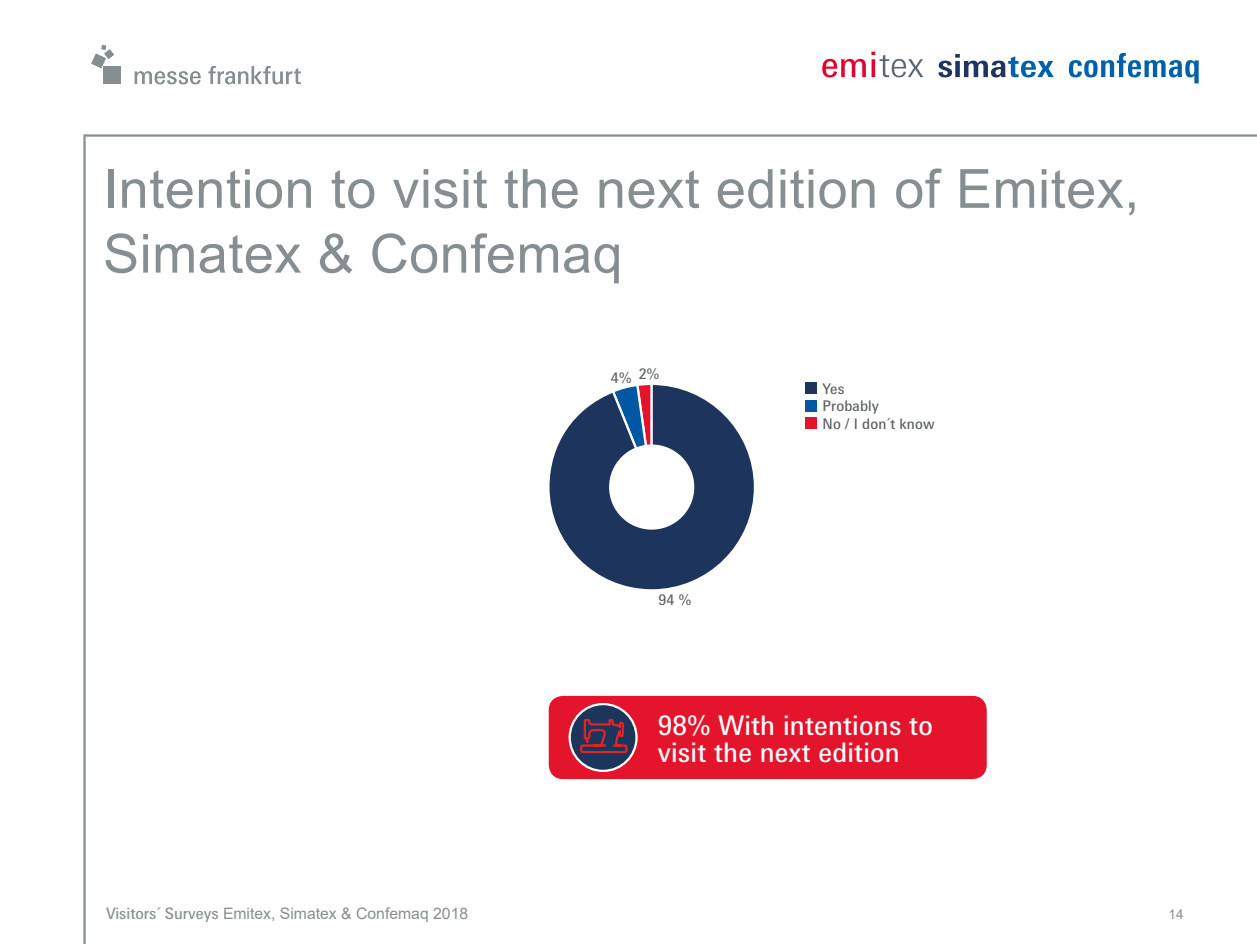
<style>
.page{position:relative;width:1257px;height:944px;background:#fff}
.page>*{position:absolute;margin:0;border:0;box-sizing:border-box;transform-origin:0 0}
.t1{font:54px/64.8px "Arial";letter-spacing:.01em;color:#878e91}
.t2{font:27px/27px "Messe Univers";letter-spacing:.01em;color:#fff}
.t3{font:15.75px "Arial";color:#878e91}
.t4{font:14.62px/17.6px "Messe Univers";letter-spacing:.01em;color:#5c6062}
.t5{font:13.5px "Arial";color:#878e91}
.s1{font-family:"Messe Univers"}
</style>
<div class="page">
<svg style="left:1068px;top:53px;width:130px;height:30px"></svg>
<svg style="left:938px;top:54px;width:115px;height:23px"></svg>
<svg style="left:822px;top:59px;width:43px;height:18px"></svg>
<svg style="left:871px;top:52px;width:52px;height:25px"></svg>
<div style="left:806px;top:383px;width:11px;height:11px;background:#1d345d"></div>
<div style="left:806px;top:400px;width:11px;height:11px;background:#0058a4"></div>
<div style="left:806px;top:418px;width:11px;height:11px;background:#e4142c"></div>
<svg style="left:549px;top:385px;width:205px;height:205px"></svg>
<div style="left:609px;top:444px;width:85px;height:86px;background:#fff;border:2px solid #fff;border-radius:50%"></div>
<div style="left:549px;top:696px;width:437px;height:83px;background:#e4142c;border-radius:14px"></div>
<div style="left:569px;top:704px;width:67px;height:67px;background:#1d345d;border-radius:50%"></div>
<div style="left:568px;top:703px;width:69px;height:69px;border:2px solid #fff;border-radius:50%"></div>
<svg style="left:580px;top:718px;width:48px;height:36px"></svg>
<div style="left:103px;top:66px;width:18px;height:18px;background:#878e91"></div>
<svg style="left:91px;top:45px;width:23px;height:23px"></svg>
<svg style="left:135px;top:71px;width:66px;height:13px"></svg>
<svg style="left:208px;top:66px;width:93px;height:18px"></svg>
<hr style="left:83px;top:134px;width:3px;height:810px;background:#878e91">
<hr style="left:85px;top:134px;width:1171px;height:3px;background:#878e91">
<p class="t1" style="left:103px;top:156px;width:1037px">Intention to visit the next edition of Emitex,<br>Simatex &amp; Confemaq</p>
<p class="t4" style="left:611px;top:367px;width:50px">4% 2%</p>
<p class="t4" style="left:658px;top:591px;width:34px">94 %</p>
<p class="t4" style="left:822px;top:380px;width:114px">Yes<br>Probably<br>No / I don´t know</p>
<p class="t2" style="left:657px;top:711px;width:277px">98% With intentions to visit the next edition</p>
<p class="t3" style="left:106px;top:903px;width:363px"><span class="s1">Visitors´ Surveys</span> Emitex, Simatex &amp; Confemaq 2018</p>
<p class="t5" style="left:1168px;top:905px;width:17px">14</p>
</div>
